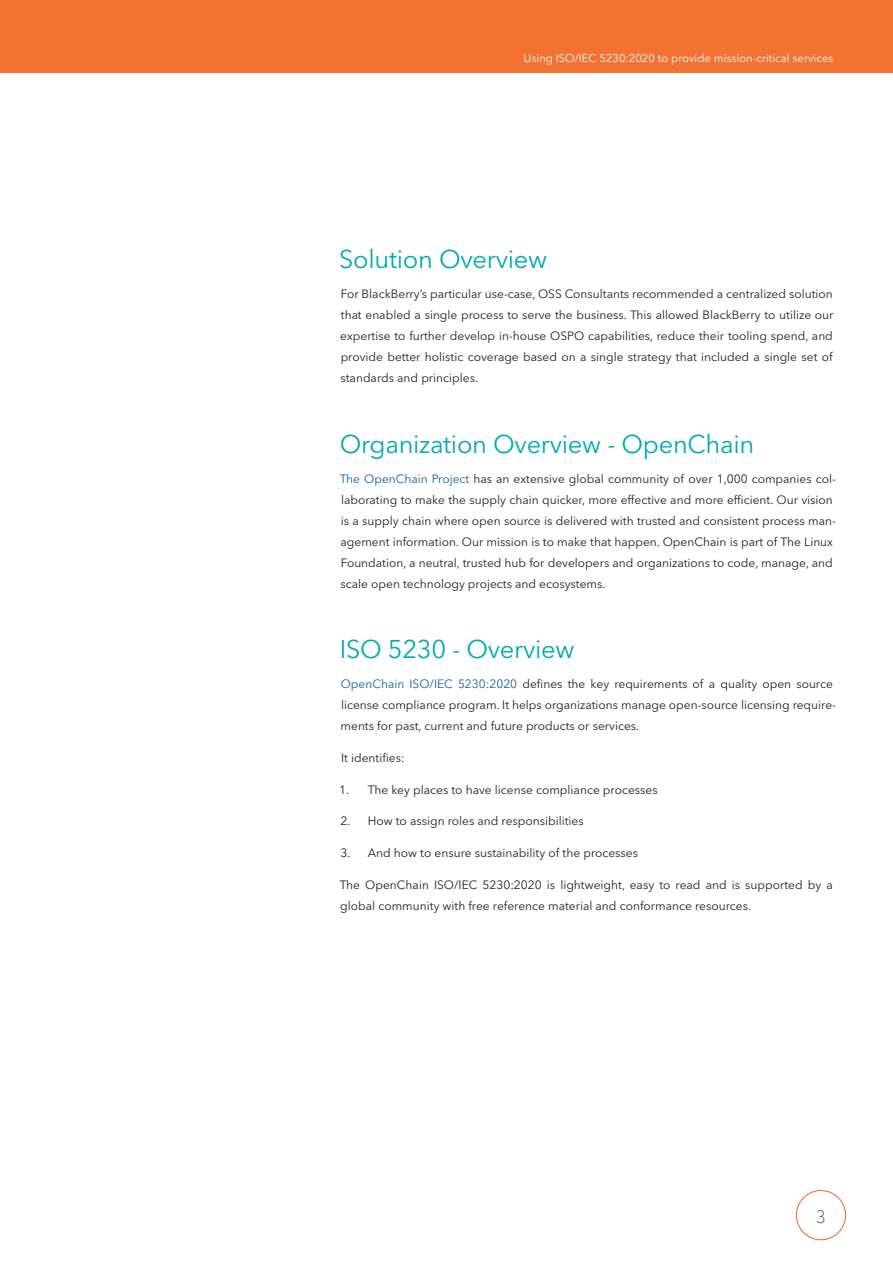
<style>
.page{position:relative;width:893px;height:1263px;background:#fff}
.page>*{position:absolute;margin:0;border:0;box-sizing:border-box;transform-origin:0 0}
.Head_1_Color___Teal_7466{font:25.5px "Avenir Next W1 G";letter-spacing:-.01em;color:#00aab2}
.t1{font:100 18px "Avenir Next W1 G";color:#231f20}
.Body{font:12px/21px "Avenir Next W1 G";color:#231f20}
.t2{font:11.25px "Avenir Next W1 G";color:#fff}
.s1{color:#175d9e}
</style>
<div class="page">
<div style="left:0;top:0;width:893px;height:73px;background:#f37231"></div>
<div style="left:796px;top:1190px;width:50px;height:50px;border:1px solid #f26221;border-radius:50%"></div>
<p class="t2" style="left:524px;top:51px;width:311px">Using ISO/IEC 5230:2020 to provide mission-critical services</p>
<p class="Head_1_Color___Teal_7466" style="left:339px;top:244px;width:209px">Solution Overview</p>
<p class="Body" style="left:340px;top:283px;width:495px;text-align:justify">For BlackBerry’s particular use-case, OSS Consultants recommended a centralized solution that enabled a single process to serve the business. This allowed BlackBerry to utilize our expertise to further develop in-house OSPO capabilities, reduce their tooling spend, and provide better holistic coverage based on a single strategy that included a single set of standards and principles.</p>
<p class="Head_1_Color___Teal_7466" style="left:340px;top:429px;width:416px">Organization Overview - OpenChain</p>
<p class="Body" style="left:340px;top:468px;width:498px"><span class="s1">The OpenChain Project</span> has an extensive global community of over 1,000 companies col&shy;laborating to make the supply chain quicker, more effective and more efficient. Our vision is a supply chain where open source is delivered with trusted and consistent process man&shy;agement information. Our mission is to make that happen. OpenChain is part of The Linux Foundation, a neutral, trusted hub for developers and organizations to code, manage, and scale open technology projects and ecosystems.</p>
<p class="Head_1_Color___Teal_7466" style="left:340px;top:634px;width:236px">ISO 5230 - Overview</p>
<p class="Body" style="left:341px;top:674px;width:497px"><span class="s1">OpenChain ISO/IEC 5230:2020</span> defines the key requirements of a quality open source license compliance program. It helps organizations manage open-source licensing require&shy;ments for past, current and future products or services.</p>
<p class="Body" style="left:341px;top:747px;width:65px">It identifies:</p>
<p class="Body" style="left:339px;top:779px;width:320px">1. The key places to have license compliance processes</p>
<p class="Body" style="left:340px;top:811px;width:245px">2. How to assign roles and responsibilities</p>
<p class="Body" style="left:340px;top:842px;width:299px">3. And how to ensure sustainability of the processes</p>
<p class="Body" style="left:340px;top:874px;width:495px">The OpenChain ISO/IEC 5230:2020 is lightweight, easy to read and is supported by a global community with free reference material and conformance resources.</p>
<h2 class="t1" style="left:816px;top:1205px;width:12px">3</h2>
</div>
